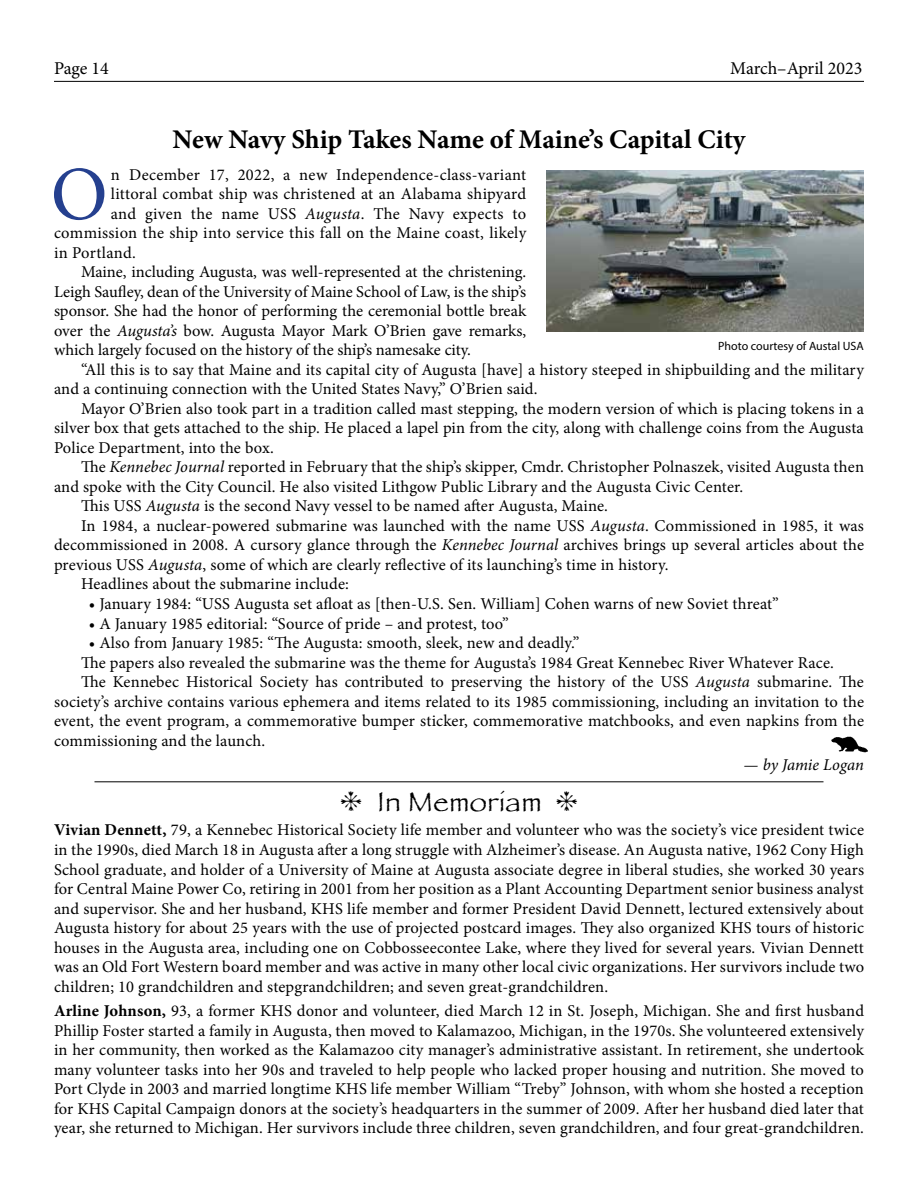
<style>
.page{position:relative;width:918px;height:1188px;background:#fff}
.page>*{position:absolute;margin:0;border:0;box-sizing:border-box;transform-origin:0 0}
.t1{font:76.5px "Minion Pro";color:#25408f}
.t2{font:28.5px "Papyrus";letter-spacing:.02em;color:#000}
.t3{font:700 27px "Minion Pro";letter-spacing:-.005em;color:#000}
.t4{font:18px "Minion Pro";letter-spacing:-.005em;color:#000}
.t5{font:16.5px/19.5px "Minion Pro";letter-spacing:.005em;color:#000;text-align:justify}
.t6{font:italic 16.5px "Minion Pro";letter-spacing:-.005em;color:#000}
.t7{font:12px "Myriad Pro";color:#000}
.s1{font-style:italic}
.s2{font-weight:700}
</style>
<div class="page">
<hr style="left:54px;top:81px;width:810px;height:1px;background:#000">
<img style="left:546px;top:170px;width:318px;height:161px">
<hr style="left:94px;top:781px;width:730px;height:1px;background:#000">
<img style="left:832px;top:737px;width:35px;height:16px">
<p class="t4" style="left:54px;top:56px;width:56px">Page 14</p>
<p class="t4" style="left:730px;top:56px;width:134px">March–April 2023</p>
<h3 class="t3" style="left:173px;top:120px;width:574px">New Navy Ship Takes Name of Maine’s Capital City</h3>
<h1 class="t1" style="left:51px;top:143px;width:59px">O</h1>
<p class="t5" style="left:111px;top:165px;width:417px">n December 17, 2022, a new Independence-class-variant</p>
<p class="t5" style="left:111px;top:184px;width:417px">littoral combat ship was christened at an Alabama shipyard</p>
<p class="t5" style="left:111px;top:204px;width:417px">and given the name USS <span class="s1">Augusta</span>. The Navy expects to</p>
<p class="t5" style="left:54px;top:224px;width:474px">commission the ship into service this fall on the Maine coast, likely</p>
<p class="t5" style="left:54px;top:243px;width:83px">in Portland.</p>
<p class="t5" style="left:81px;top:263px;width:447px">Maine, including Augusta, was well-represented at the christening.</p>
<p class="t5" style="left:54px;top:282px;width:474px">Leigh Saufley, dean of the University of Maine School of Law, is the ship’s</p>
<p class="t5" style="left:54px;top:302px;width:474px">sponsor. She had the honor of performing the ceremonial bottle break</p>
<p class="t5" style="left:54px;top:321px;width:474px">over the <span class="s1">Augusta’s</span> bow. Augusta Mayor Mark O’Brien gave remarks,</p>
<p class="t5" style="left:54px;top:341px;width:419px">which largely focused on the history of the ship’s namesake city.</p>
<p class="t5" style="left:81px;top:360px;width:784px">“All this is to say that Maine and its capital city of Augusta [have] a history steeped in shipbuilding and the military</p>
<p class="t5" style="left:54px;top:380px;width:485px">and a continuing connection with the United States Navy,” O’Brien said.</p>
<p class="t5" style="left:81px;top:399px;width:785px">Mayor O’Brien also took part in a tradition called mast stepping, the modern version of which is placing tokens in a</p>
<p class="t5" style="left:54px;top:419px;width:811px">silver box that gets attached to the ship. He placed a lapel pin from the city, along with challenge coins from the Augusta</p>
<p class="t5" style="left:54px;top:438px;width:221px">Police Department, into the box.</p>
<p class="t5" style="left:81px;top:458px;width:785px">The <span class="s1">Kennebec Journal</span> reported in February that the ship’s skipper, Cmdr. Christopher Polnaszek, visited Augusta then</p>
<p class="t5" style="left:54px;top:477px;width:691px">and spoke with the City Council. He also visited Lithgow Public Library and the Augusta Civic Center.</p>
<p class="t5" style="left:81px;top:497px;width:528px">This USS <span class="s1">Augusta</span> is the second Navy vessel to be named after Augusta, Maine.</p>
<p class="t5" style="left:81px;top:516px;width:785px">In 1984, a nuclear-powered submarine was launched with the name USS <span class="s1">Augusta</span>. Commissioned in 1985, it was</p>
<p class="t5" style="left:54px;top:536px;width:812px">decommissioned in 2008. A cursory glance through the <span class="s1">Kennebec Journal</span> archives brings up several articles about the</p>
<p class="t5" style="left:54px;top:555px;width:616px">previous USS <span class="s1">Augusta</span>, some of which are clearly reflective of its launching’s time in history.</p>
<p class="t5" style="left:81px;top:575px;width:269px">Headlines about the submarine include:</p>
<p class="t5" style="left:89px;top:594px;width:691px">• January 1984: “USS Augusta set afloat as [then-U.S. Sen. William] Cohen warns of new Soviet threat”</p>
<p class="t5" style="left:89px;top:614px;width:422px">• A January 1985 editorial: “Source of pride – and protest, too”</p>
<p class="t5" style="left:89px;top:633px;width:492px">• Also from January 1985: “The Augusta: smooth, sleek, new and deadly.”</p>
<p class="t5" style="left:81px;top:653px;width:754px">The papers also revealed the submarine was the theme for Augusta’s 1984 Great Kennebec River Whatever Race.</p>
<p class="t5" style="left:81px;top:672px;width:784px">The Kennebec Historical Society has contributed to preserving the history of the USS <span class="s1">Augusta</span> submarine. The</p>
<p class="t5" style="left:54px;top:692px;width:812px">society’s archive contains various ephemera and items related to its 1985 commissioning, including an invitation to the</p>
<p class="t5" style="left:54px;top:711px;width:812px">event, the event program, a commemorative bumper sticker, commemorative matchbooks, and even napkins from the</p>
<p class="t5" style="left:54px;top:731px;width:213px">commissioning and the launch.</p>
<p class="t6" style="left:744px;top:753px;width:122px">— by Jamie Logan</p>
<p class="t7" style="left:718px;top:339px;width:147px">Photo courtesy of Austal USA</p>
<h2 class="t2" style="left:378px;top:785px;width:166px">In Memoriam</h2>
<p class="t5" style="left:54px;top:821px;width:812px"><span class="s2">Vivian Dennett,</span> 79, a Kennebec Historical Society life member and volunteer who was the society’s vice president twice in the 1990s, died March 18 in Augusta after a long struggle with Alzheimer’s disease. An Augusta native, 1962 Cony High School graduate, and holder of a University of Maine at Augusta associate degree in liberal studies, she worked 30 years for Central Maine Power Co, retiring in 2001 from her position as a Plant Accounting Department senior business analyst and supervisor. She and her husband, KHS life member and former President David Dennett, lectured extensively about Augusta history for about 25 years with the use of projected postcard images. They also organized KHS tours of historic houses in the Augusta area, including one on Cobbosseecontee Lake, where they lived for several years. Vivian Dennett was an Old Fort Western board member and was active in many other local civic organizations. Her survivors include two children; 10 grandchildren and stepgrandchildren; and seven great-grandchildren.</p>
<p class="t5" style="left:54px;top:1001px;width:812px"><span class="s2">Arline Johnson,</span> 93, a former KHS donor and volunteer, died March 12 in St. Joseph, Michigan. She and first husband Phillip Foster started a family in Augusta, then moved to Kalamazoo, Michigan, in the 1970s. She volunteered extensively in her community, then worked as the Kalamazoo city manager’s administrative assistant. In retirement, she undertook many volunteer tasks into her 90s and traveled to help people who lacked proper housing and nutrition. She moved to Port Clyde in 2003 and married longtime KHS life member William “Treby” Johnson, with whom she hosted a reception for KHS Capital Campaign donors at the society’s headquarters in the summer of 2009. After her husband died later that year, she returned to Michigan. Her survivors include three children, seven grandchildren, and four great-grandchildren.</p>
</div>
